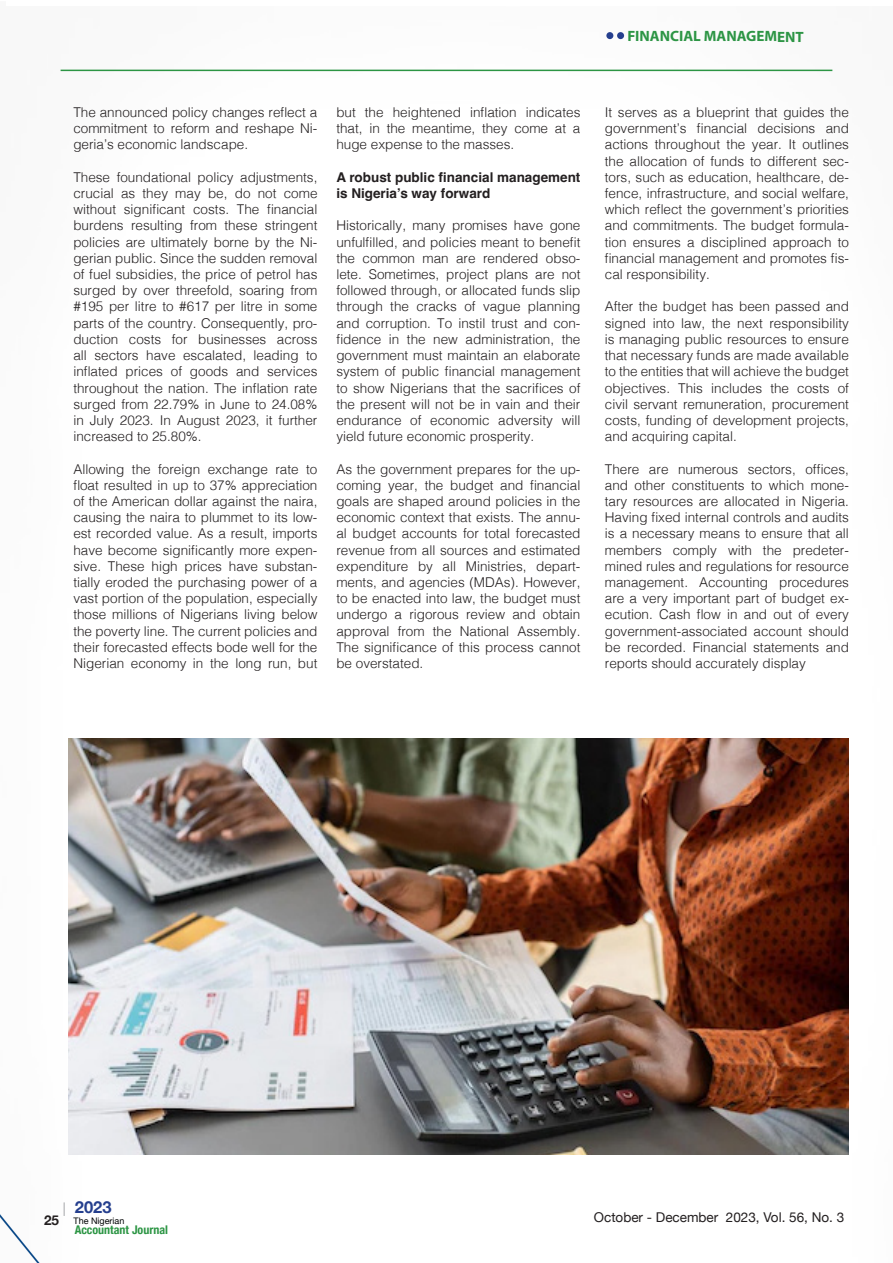
<style>
.page{position:relative;width:893px;height:1263px;background:#fff}
.page>*{position:absolute;margin:0;border:0;box-sizing:border-box;transform-origin:0 0}
.t1{font:700 16.5px "Helvetica Neue";color:#253f8e}
.t2{font:700 15px "Myriad Pro";letter-spacing:-.005em;color:#2d9545}
.t3{font:300 13.5px/16.2px "Helvetica";color:#231f20;text-align:justify}
.t4{font:700 13.5px/16.2px "Helvetica";color:#231f20}
.t5{font:13.5px "Helvetica Neue";color:#231f20}
.t6{font:700 13.5px "Helvetica Neue";color:#231f20}
.t7{font:700 condensed 12px "Helvetica Neue";color:#2c9544}
.t8{font:9px "Helvetica Neue";color:#000304}
.s1{font-weight:400;font-size:13.5px;color:#a1a3a6}
</style>
<div class="page">
<hr style="left:61px;top:70px;width:771px;height:1px;background:#2c9544">
<img style="left:68px;top:738px;width:781px;height:417px">
<div style="left:606px;top:32px;width:7px;height:7px;background:#253f8e;border-radius:50%"></div>
<div style="left:617px;top:32px;width:7px;height:7px;background:#253f8e;border-radius:50%"></div>
<p class="t2" style="left:627px;top:26px;width:178px">FINANCIAL MANAGEMENT</p>
<p class="t3" style="left:73px;top:103px;width:246px">The announced policy changes reflect a commitment to reform and reshape Ni&shy;geria’s economic landscape.</p>
<p class="t3" style="left:73px;top:168px;width:246px">These foundational policy adjustments, crucial as they may be, do not come without significant costs. The financial burdens resulting from these stringent policies are ultimately borne by the Ni&shy;gerian public. Since the sudden removal of fuel subsidies, the price of petrol has surged by over threefold, soaring from #195 per litre to #617 per litre in some parts of the country. Consequently, pro&shy;duction costs for businesses across all sectors have escalated, leading to inflated prices of goods and services throughout the nation. The inflation rate surged from 22.79% in June to 24.08% in July 2023. In August 2023, it further increased to 25.80%.</p>
<p class="t3" style="left:73px;top:460px;width:246px">Allowing the foreign exchange rate to float resulted in up to 37% appreciation of the American dollar against the naira, causing the naira to plummet to its low&shy;est recorded value. As a result, imports have become significantly more expen&shy;sive. These high prices have substan&shy;tially eroded the purchasing power of a vast portion of the population, especially those millions of Nigerians living below the poverty line. The current policies and their forecasted effects bode well for the Nigerian economy in the long run, but</p>
<p class="t3" style="left:336px;top:103px;width:246px">but the heightened inflation indicates that, in the meantime, they come at a huge expense to the masses.</p>
<p class="t4" style="left:336px;top:171px;width:246px">A robust public financial management is Nigeria’s way forward</p>
<p class="t3" style="left:336px;top:217px;width:246px">Historically, many promises have gone unfulfilled, and policies meant to benefit the common man are rendered obso&shy;lete. Sometimes, project plans are not followed through, or allocated funds slip through the cracks of vague planning and corruption. To instil trust and con&shy;fidence in the new administration, the government must maintain an elaborate system of public financial management to show Nigerians that the sacrifices of the present will not be in vain and their endurance of economic adversity will yield future economic prosperity.</p>
<p class="t3" style="left:336px;top:460px;width:246px">As the government prepares for the up&shy;coming year, the budget and financial goals are shaped around policies in the economic context that exists. The annu&shy;al budget accounts for total forecasted revenue from all sources and estimated expenditure by all Ministries, depart&shy;ments, and agencies (MDAs). However, to be enacted into law, the budget must undergo a rigorous review and obtain approval from the National Assembly.<br>The significance of this process cannot be overstated.</p>
<p class="t3" style="left:605px;top:103px;width:246px">It serves as a blueprint that guides the government’s financial decisions and actions throughout the year. It outlines the allocation of funds to different sec&shy;tors, such as education, healthcare, de&shy;fence, infrastructure, and social welfare, which reflect the government’s priorities and commitments. The budget formula&shy;tion ensures a disciplined approach to financial management and promotes fis&shy;cal responsibility.</p>
<p class="t3" style="left:605px;top:298px;width:246px">After the budget has been passed and signed into law, the next responsibility is managing public resources to ensure that necessary funds are made available to the entities that will achieve the budget objectives. This includes the costs of civil servant remuneration, procurement costs, funding of development projects, and acquiring capital.</p>
<p class="t3" style="left:605px;top:460px;width:246px">There are numerous sectors, offices, and other constituents to which mone&shy;tary resources are allocated in Nigeria.<br>Having fixed internal controls and audits is a necessary means to ensure that all members comply with the predeter&shy;mined rules and regulations for resource management. Accounting procedures are a very important part of budget ex&shy;ecution. Cash flow in and out of every government-associated account should be recorded. Financial statements and reports should accurately display</p>
<p class="t1" style="left:63px;top:1194px;width:50px"><span class="s1">|</span> 2023</p>
<p class="t8" style="left:74px;top:1214px;width:52px">The Nigerian</p>
<p class="t7" style="left:75px;top:1220px;width:95px">Accountant Journal</p>
<p class="t6" style="left:44px;top:1210px;width:17px">25</p>
<p class="t5" style="left:594px;top:1207px;width:252px">October - December 2023, Vol. 56, No. 3</p>
</div>
